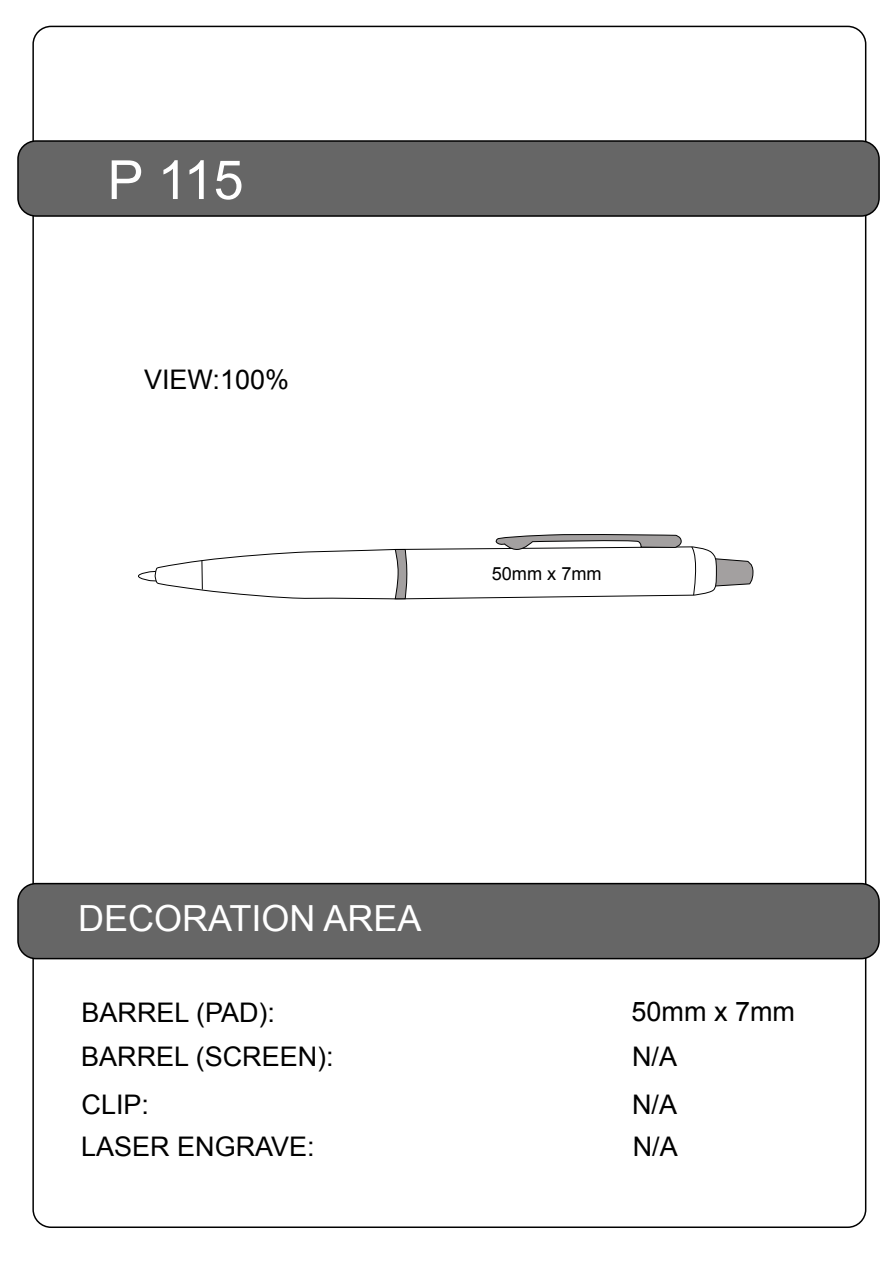
<style>
.page{position:relative;width:893px;height:1263px;background:#fff}
.page>*{position:absolute;margin:0;border:0;box-sizing:border-box;transform-origin:0 0}
.t1{font:54px "Arial";color:#fff}
.t2{font:36px "Arial";color:#fff}
.t3{font:27px/44.5px "Arial";color:#000}
.t4{font:18.15px "Arial";color:#000}
</style>
<div class="page">
<div style="left:18px;top:141px;width:861px;height:75px;background:#666;border-radius:18px"></div>
<div style="left:17px;top:140px;width:863px;height:77px;border:2px solid #000;border-radius:18px"></div>
<div style="left:18px;top:884px;width:861px;height:75px;background:#666;border-radius:18px"></div>
<div style="left:17px;top:883px;width:863px;height:76px;border:2px solid #000;border-radius:18px"></div>
<svg style="left:138px;top:534px;width:616px;height:66px"></svg>
<h1 class="t1" style="left:108px;top:145px;width:138px">P 115</h1>
<p class="t3" style="left:144px;top:357px;width:147px">VIEW:100%</p>
<p class="t4" style="left:492px;top:562px;width:111px">50mm x 7mm</p>
<h2 class="t2" style="left:78px;top:895px;width:345px">DECORATION AREA</h2>
<p class="t3" style="left:81px;top:990px;width:254px">BARREL (PAD):<br>BARREL (SCREEN):</p>
<p class="t3" style="left:81px;top:1083px;width:235px;line-height:42.5px">CLIP:<br>LASER ENGRAVE:</p>
<p class="t3" style="left:632px;top:990px;width:165px">50mm x 7mm</p>
<p class="t3" style="left:632px;top:1035px;width:47px">N/A</p>
<p class="t3" style="left:632px;top:1082px;width:47px">N/A</p>
<p class="t3" style="left:633px;top:1125px;width:47px">N/A</p>
</div>
